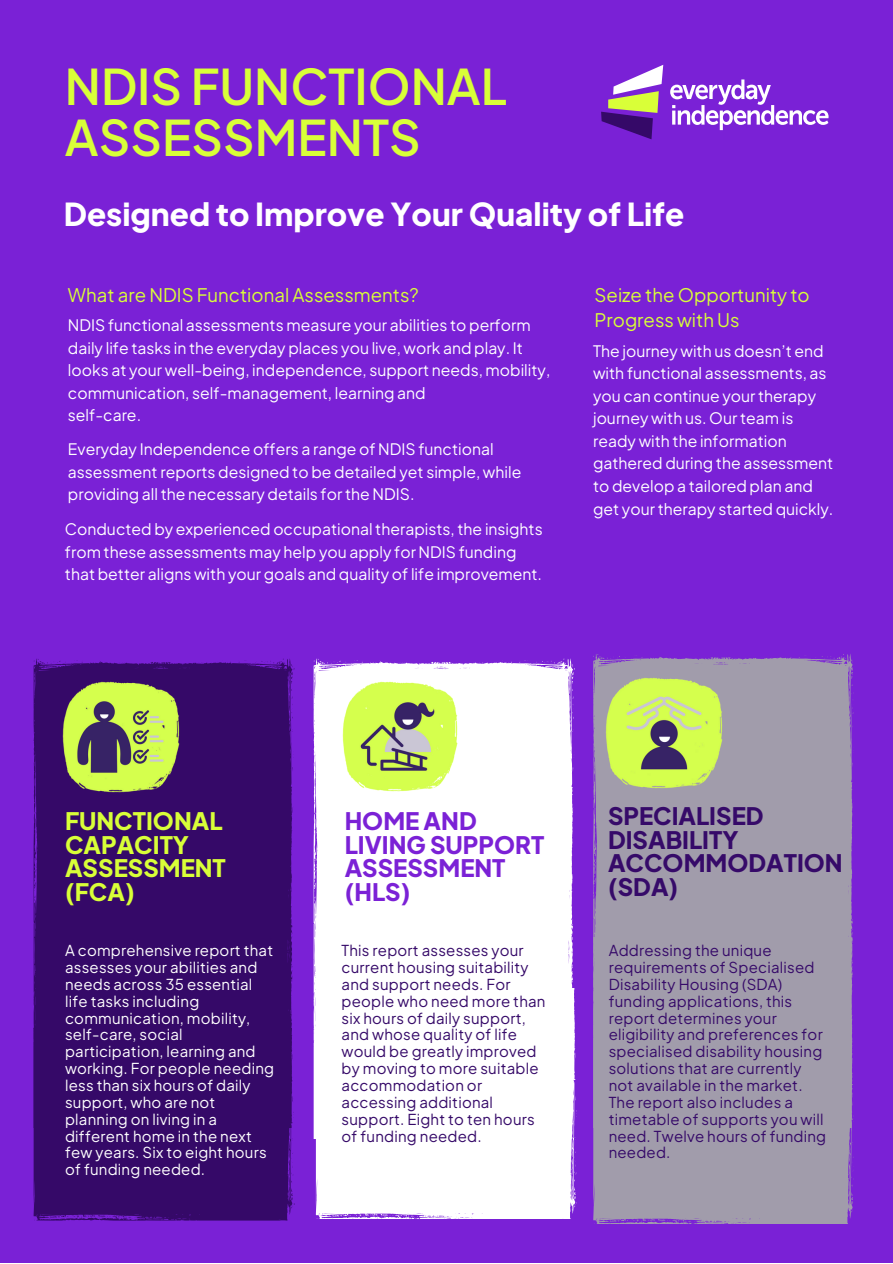
<style>
.page{position:relative;width:893px;height:1264px;background:#fff}
.page>*{position:absolute;margin:0;border:0;box-sizing:border-box;transform-origin:0 0}
.t1{font:600 48.9px "Plus Jakarta Sans";color:#d9ff38}
.t2{font:800 31.5px "Plus Jakarta Sans";color:#fff}
.t3{font:800 24px/23.5px "Plus Jakarta Sans";color:#360a69}
.t4{font:800 24px/23.5px "Plus Jakarta Sans";color:#7b21d6}
.t5{font:800 24px/23.5px "Plus Jakarta Sans";color:#d9ff38}
.t6{font:18.6px/25.8px "Plus Jakarta Sans";color:#d9ff38}
.t7{font:15.75px/22.5px "Plus Jakarta Sans";color:#fff}
.t8{font:15px/16.8px "Plus Jakarta Sans";letter-spacing:.015em;color:#360a69}
.t9{font:15px/16.8px "Plus Jakarta Sans";letter-spacing:.015em;color:#fff}
</style>
<div class="page">
<div style="left:0;top:0;width:892px;height:1262px;background:#7a21d6"></div>
<svg style="left:670px;top:79px;width:158px;height:51px"></svg>
<svg style="left:601px;top:65px;width:62px;height:74px"></svg>
<div style="left:34px;top:1127px;width:260px;height:93px;background:#350968"></div>
<svg style="left:34px;top:658px;width:260px;height:469px;fill:#350968"></svg>
<img style="left:56px;top:674px;width:130px;height:125px">
<div style="left:316px;top:988px;width:260px;height:229px;background:#fff"></div>
<div style="left:313px;top:658px;width:261px;height:480px;background:#fff"></div>
<div style="left:593px;top:1127px;width:260px;height:96px;background:#a19cab"></div>
<div style="left:593px;top:654px;width:260px;height:473px;background:#a19cab"></div>
<img style="left:335px;top:674px;width:129px;height:124px">
<img style="left:598px;top:670px;width:131px;height:125px">
<p class="t1" style="left:65px;top:54px;width:443px">NDIS FUNCTIONAL</p>
<p class="t1" style="left:65px;top:105px;width:357px">ASSESSMENTS</p>
<p class="t2" style="left:64px;top:193px;width:622px">Designed to Improve Your Quality of Life</p>
<p class="t6" style="left:68px;top:281px;width:352px">What are NDIS Functional Assessments?</p>
<p class="t7" style="left:68px;top:313px;width:483px">NDIS functional assessments measure your abilities to perform daily life tasks in the everyday places you live, work and play. It looks at your well-being, independence, support needs, mobility, communication, self-management, learning and</p>
<p class="t7" style="left:68px;top:403px;width:75px">self-care.</p>
<p class="t7" style="left:68px;top:437px;width:455px">Everyday Independence offers a range of NDIS functional assessment reports designed to be detailed yet simple, while providing all the necessary details for the NDIS.</p>
<p class="t7" style="left:65px;top:517px;width:479px">Conducted by experienced occupational therapists, the insights from these assessments may help you apply for NDIS funding that better aligns with your goals and quality of life improvement.</p>
<p class="t6" style="left:594px;top:281px;width:217px">Seize the Opportunity to<br>Progress with Us</p>
<p class="t7" style="left:593px;top:339px;width:242px">The journey with us doesn’t end with functional assessments, as you can continue your therapy journey with us. Our team is ready with the information gathered during the assessment to develop a tailored plan and get your therapy started quickly.</p>
<p class="t5" style="left:65px;top:808px;width:162px">FUNCTIONAL<br>CAPACITY<br>ASSESSMENT (FCA)</p>
<p class="t9" style="left:65px;top:941px;width:210px">A comprehensive report that assesses your abilities and needs across 35 essential life tasks including communication, mobility, self-care, social participation, learning and working. For people needing less than six hours of daily support, who are not planning on living in a different home in the next few years. Six to eight hours of funding needed.</p>
<p class="t4" style="left:344px;top:808px;width:201px">HOME AND<br>LIVING SUPPORT<br>ASSESSMENT (HLS)</p>
<p class="t8" style="left:341px;top:941px;width:205px">This report assesses your current housing suitability and support needs. For people who need more than six hours of daily support, and whose quality of life would be greatly improved by moving to more suitable accommodation or accessing additional support. Eight to ten hours of funding needed.</p>
<p class="t3" style="left:608px;top:803px;width:236px">SPECIALISED<br>DISABILITY<br>ACCOMMODATION (SDA)</p>
<p class="t8" style="left:608px;top:941px;width:219px">Addressing the unique requirements of Specialised<br>Disability Housing (SDA) funding applications, this report determines your eligibility and preferences for specialised disability housing solutions that are currently not available in the market.<br>The report also includes a timetable of supports you will need. Twelve hours of funding needed.</p>
</div>
